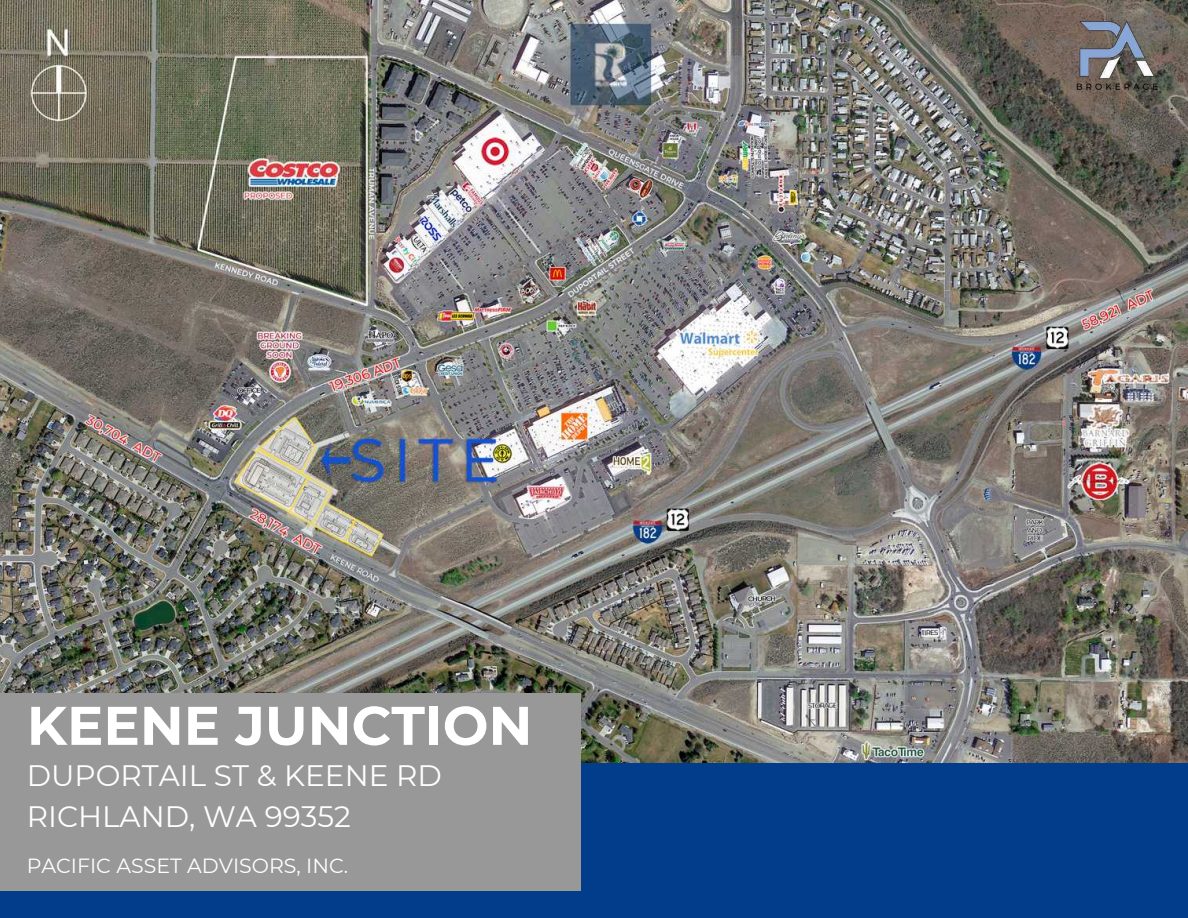
<style>
.page{position:relative;width:1188px;height:918px;background:#023d8b}
.page>*{position:absolute;margin:0;border:0;box-sizing:border-box;transform-origin:0 0}
.t1{font:700 54.3px "Montserrat";color:#fff}
.t2{font:29.55px/41.2px "Montserrat";color:#fff}
.t3{font:20.55px "Montserrat";color:#fff}
</style>
<div class="page">
<img style="left:0;top:0;width:1188px;height:763px">
<div style="left:0;top:693px;width:580px;height:198px;background:#989898"></div>
<img style="left:1073px;top:13px;width:88px;height:89px">
<h1 class="t1" style="left:27px;top:692px;width:507px">KEENE JUNCTION</h1>
<h2 class="t2" style="left:27px;top:755px;width:417px">DUPORTAIL ST &amp; KEENE RD<br>RICHLAND, WA 99352</h2>
<p class="t3" style="left:27px;top:853px;width:323px">PACIFIC ASSET ADVISORS, INC.</p>
</div>
